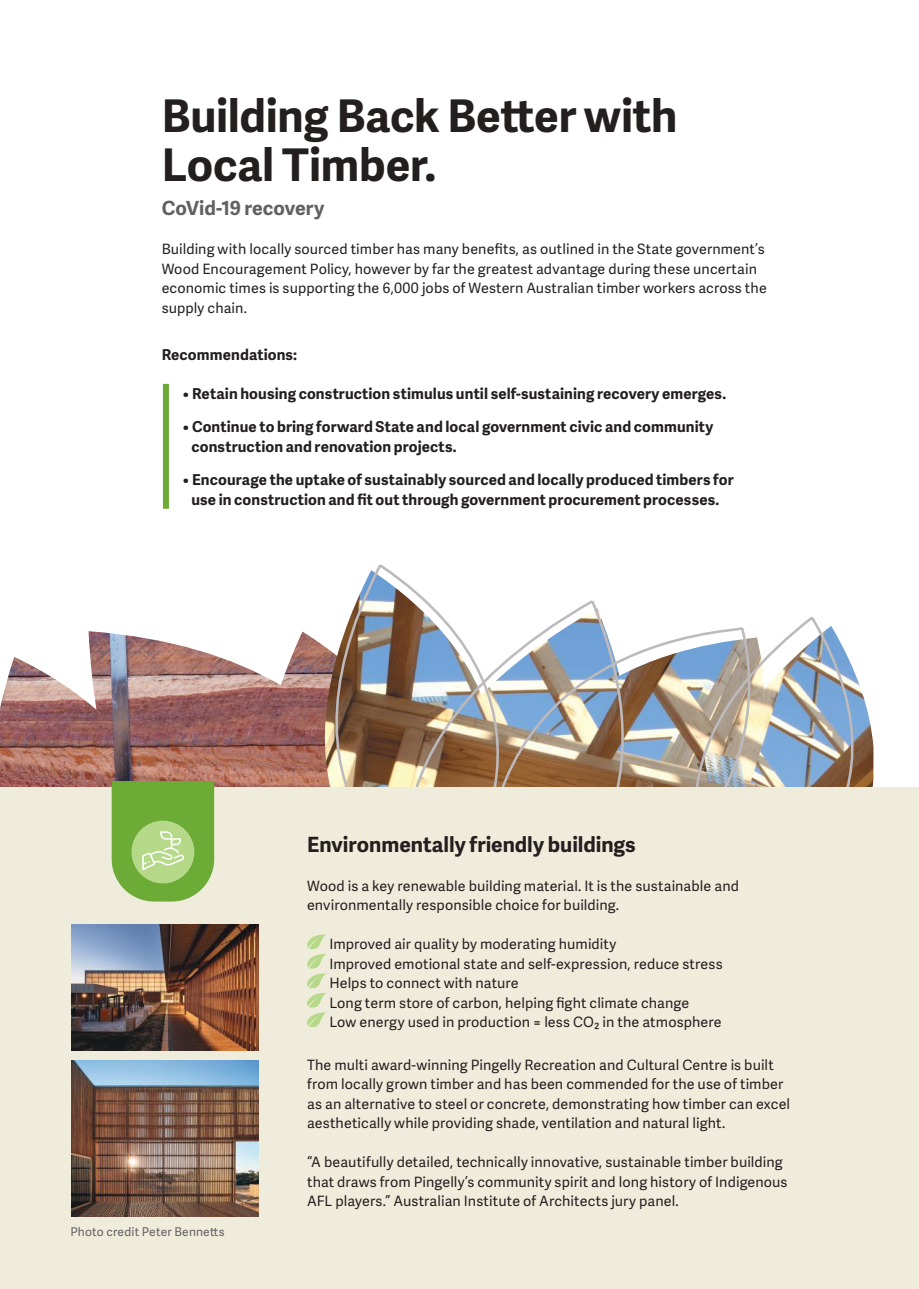
<style>
.page{position:relative;width:919px;height:1289px;background:#fff}
.page>*{position:absolute;margin:0;border:0;box-sizing:border-box;transform-origin:0 0}
.t1{font:700 45px/49.5px "Adelle Sans";letter-spacing:-.005em;color:#241f1f}
.t2{font:700 21px "Adelle Sans";color:#241f1f}
.t3{font:700 19.5px "Adelle Sans";color:#636062}
.t4{font:700 15px/19.5px "Adelle Sans";letter-spacing:.01em;color:#241f1f}
.t5{font:14.25px/19.5px "Adelle Sans";letter-spacing:.01em;color:#241f1f}
.t6{font:12px "Adelle Sans";letter-spacing:.015em;color:#636062}
</style>
<div class="page">
<img style="left:0;top:631px;width:252px;height:156px">
<img style="left:252px;top:564px;width:622px;height:223px">
<div style="left:0;top:787px;width:918px;height:501px;background:#f0ecdc"></div>
<div style="left:163px;top:384px;width:6px;height:125px;background:#6cab36"></div>
<svg style="left:307px;top:934px;width:19px;height:93px"></svg>
<img style="left:71px;top:1060px;width:187px;height:156px">
<svg style="left:112px;top:781px;width:102px;height:120px;background:#88bb57"></svg>
<img style="left:71px;top:924px;width:187px;height:126px">
<h1 class="t1" style="left:162px;top:89px;width:517px">Building Back Better with<br>Local Timber.</h1>
<h3 class="t3" style="left:162px;top:194px;width:164px">CoVid-19 recovery</h3>
<p class="t5" style="left:162px;top:239px;width:606px">Building with locally sourced timber has many benefits, as outlined in the State government’s Wood Encouragement Policy, however by far the greatest advantage during these uncertain economic times is supporting the 6,000 jobs of Western Australian timber workers across the supply chain.</p>
<p class="t4" style="left:162px;top:345px;width:137px">Recommendations:</p>
<p class="t4" style="left:182px;top:384px;width:545px">• Retain housing construction stimulus until self-sustaining recovery emerges.</p>
<p class="t4" style="left:191px;top:417px;width:523px;text-indent:-9px">• Continue to bring forward State and local government civic and community construction and renovation projects.</p>
<p class="t4" style="left:182px;top:469px;width:552px;text-align:center">• Encourage the uptake of sustainably sourced and locally produced timbers for use in construction and fit out through government procurement processes.</p>
<p class="t6" style="left:70px;top:1222px;width:156px">Photo credit Peter Bennetts</p>
<h2 class="t2" style="left:307px;top:828px;width:330px">Environmentally friendly buildings</h2>
<p class="t5" style="left:307px;top:875px;width:433px">Wood is a key renewable building material. It is the sustainable and environmentally responsible choice for building.</p>
<p class="t5" style="left:329px;top:933px;width:395px">Improved air quality by moderating humidity<br>Improved emotional state and self-expression, reduce stress Helps to connect with nature<br>Long term store of carbon, helping fight climate change<br>Low energy used in production = less CO₂ in the atmosphere</p>
<p class="t5" style="left:307px;top:1054px;width:484px">The multi award-winning Pingelly Recreation and Cultural Centre is built from locally grown timber and has been commended for the use of timber as an alternative to steel or concrete, demonstrating how timber can excel aesthetically while providing shade, ventilation and natural light.</p>
<p class="t5" style="left:307px;top:1151px;width:482px">“A beautifully detailed, technically innovative, sustainable timber building that draws from Pingelly’s community spirit and long history of Indigenous<br>AFL players.” Australian Institute of Architects jury panel.</p>
</div>
